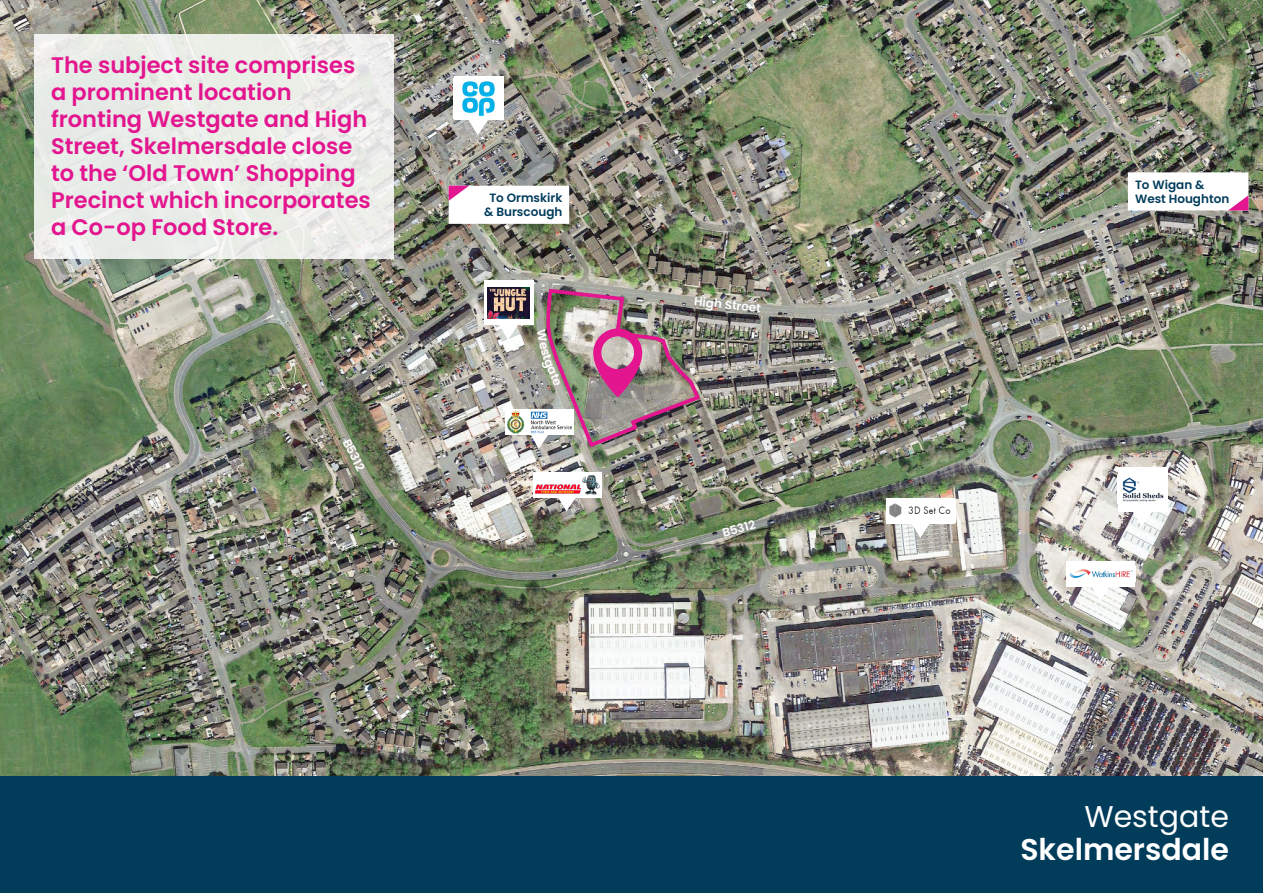
<style>
.page{position:relative;width:1263px;height:893px;background:#fff}
.page>*{position:absolute;margin:0;border:0;box-sizing:border-box;transform-origin:0 0}
.t1{font:600 30px "Poppins";color:#fff}
.t2{font:30px "Poppins";color:#fff}
.t3{font:600 22.5px/27px "Poppins";color:#e3158f}
.t4{font:600 12px "Poppins";color:#023c5b}
.t5{font:600 12px "Poppins";color:#fff}
</style>
<div class="page">
<img style="left:0;top:0;width:1263px;height:776px">
<div style="left:0;top:776px;width:1263px;height:117px;background:#023c5b"></div>
<div style="left:533px;top:472px;width:68px;height:26px;background:#fff"></div>
<img style="left:535px;top:475px;width:64px;height:20px">
<svg style="left:557px;top:498px;width:20px;height:13px"></svg>
<div style="left:887px;top:498px;width:68px;height:26px;background:#fff"></div>
<img style="left:889px;top:503px;width:62px;height:15px">
<svg style="left:911px;top:524px;width:20px;height:14px"></svg>
<div style="left:1066px;top:561px;width:69px;height:26px;background:#fff"></div>
<img style="left:1069px;top:569px;width:64px;height:10px">
<svg style="left:1090px;top:587px;width:21px;height:14px"></svg>
<div style="left:484px;top:281px;width:50px;height:44px;background:#fff"></div>
<img style="left:488px;top:287px;width:41px;height:32px">
<svg style="left:497px;top:325px;width:23px;height:15px"></svg>
<div style="left:1118px;top:467px;width:49px;height:45px;background:#fff"></div>
<img style="left:1122px;top:477px;width:42px;height:25px">
<svg style="left:1131px;top:512px;width:23px;height:15px"></svg>
<div style="left:454px;top:76px;width:49px;height:44px;background:#fff"></div>
<img style="left:462px;top:81px;width:33px;height:36px">
<svg style="left:467px;top:120px;width:23px;height:15px"></svg>
<svg style="left:34px;top:34px;width:359px;height:224px;background:#eaece9"></svg>
<svg style="left:1128px;top:172px;width:120px;height:38px"></svg>
<svg style="left:449px;top:186px;width:120px;height:38px"></svg>
<div style="left:505px;top:409px;width:69px;height:26px;background:#fff"></div>
<img style="left:507px;top:411px;width:18px;height:23px">
<img style="left:529px;top:286px;width:174px;height:164px">
<p class="t3" style="left:51px;top:51px;width:321px">The subject site comprises a prominent location fronting Westgate and High<br>Street, Skelmersdale close to the ‘Old Town’ Shopping<br>Precinct which incorporates a Co-op Food Store.</p>
<p class="t5" style="left:352px;top:436px;width:35px;rotate:63deg">B5312</p>
<p class="t4" style="left:1135px;top:178px;width:71px">To Wigan &amp;</p>
<p class="t4" style="left:489px;top:191px;width:75px">To Ormskirk</p>
<p class="t4" style="left:1135px;top:192px;width:96px">West Houghton</p>
<p class="t4" style="left:484px;top:205px;width:80px">&amp; Burscough</p>
<p class="t5" style="left:554px;top:356px;width:30px;rotate:67deg">gate</p>
<p class="t5" style="left:695px;top:294px;width:69px;rotate:6deg">High Street</p>
<p class="t5" style="left:721px;top:526px;width:35px;rotate:-15deg">B5312</p>
<h1 class="t2" style="left:1084px;top:799px;width:146px">Westgate</h1>
<h1 class="t1" style="left:1020px;top:832px;width:210px">Skelmersdale</h1>
</div>
